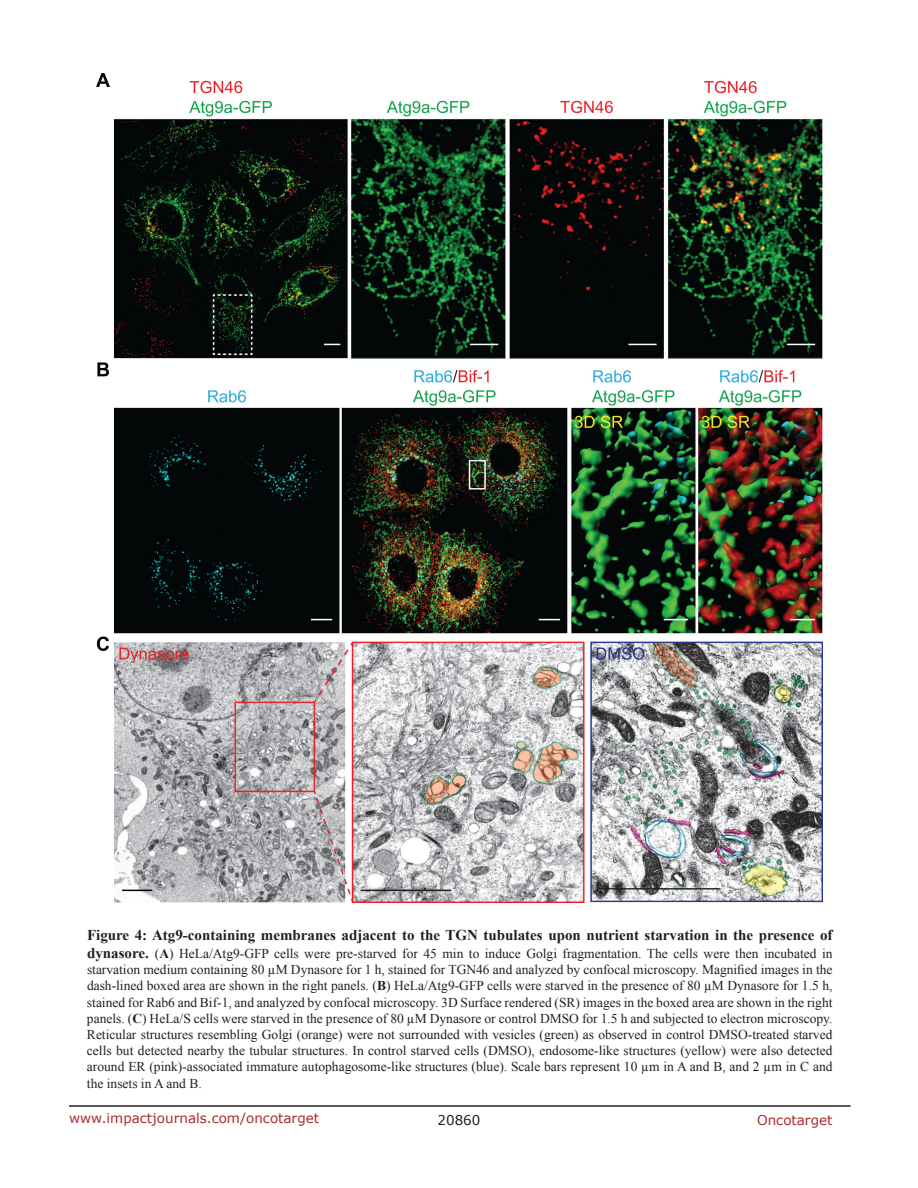
<style>
.page{position:relative;width:918px;height:1188px;background:#fff}
.page>*{position:absolute;margin:0;border:0;box-sizing:border-box;transform-origin:0 0}
.FigureText{font:700 15px "Times New Roman";color:#221f22}
.FigureText-2{font:13.5px/16.2px "Times New Roman";color:#221f22;text-align:justify}
.t1{font:13.5px "Verdana";color:#ac2b31}
.t2{font:13.5px "Verdana";color:#221f22}
.s1{font-weight:700;font-size:15px}
.s2{font-weight:700}
</style>
<div class="page">
<hr style="left:69px;top:1105px;width:781px;height:2px;background:#231f20">
<img style="left:97px;top:74px;width:726px;height:829px">
<p class="FigureText" style="left:87px;top:925px;width:747px">Figure 4: Atg9-containing membranes adjacent to the TGN tubulates upon nutrient starvation in the presence of</p>
<p class="FigureText-2" style="left:87px;top:945px;width:747px"><span class="s1">dynasore.</span> (<span class="s2">A</span>) HeLa/Atg9-GFP cells were pre-starved for 45 min to induce Golgi fragmentation. The cells were then incubated in starvation medium containing 80 µM Dynasore for 1 h, stained for TGN46 and analyzed by confocal microscopy. Magnified images in the dash-lined boxed area are shown in the right panels. (<span class="s2">B</span>) HeLa/Atg9-GFP cells were starved in the presence of 80 µM Dynasore for 1.5 h, stained for Rab6 and Bif-1, and analyzed by confocal microscopy. 3D Surface rendered (SR) images in the boxed area are shown in the right panels. (<span class="s2">C</span>) HeLa/S cells were starved in the presence of 80 µM Dynasore or control DMSO for 1.5 h and subjected to electron microscopy.<br>Reticular structures resembling Golgi (orange) were not surrounded with vesicles (green) as observed in control DMSO-treated starved cells but detected nearby the tubular structures. In control starved cells (DMSO), endosome-like structures (yellow) were also detected around ER (pink)-associated immature autophagosome-like structures (blue). Scale bars represent 10 µm in A and B, and 2 µm in C and the insets in A and B.</p>
<p class="t1" style="left:69px;top:1109px;width:252px">www.impactjournals.com/oncotarget</p>
<p class="t2" style="left:438px;top:1111px;width:44px">20860</p>
<p class="t1" style="left:757px;top:1111px;width:77px">Oncotarget</p>
</div>
